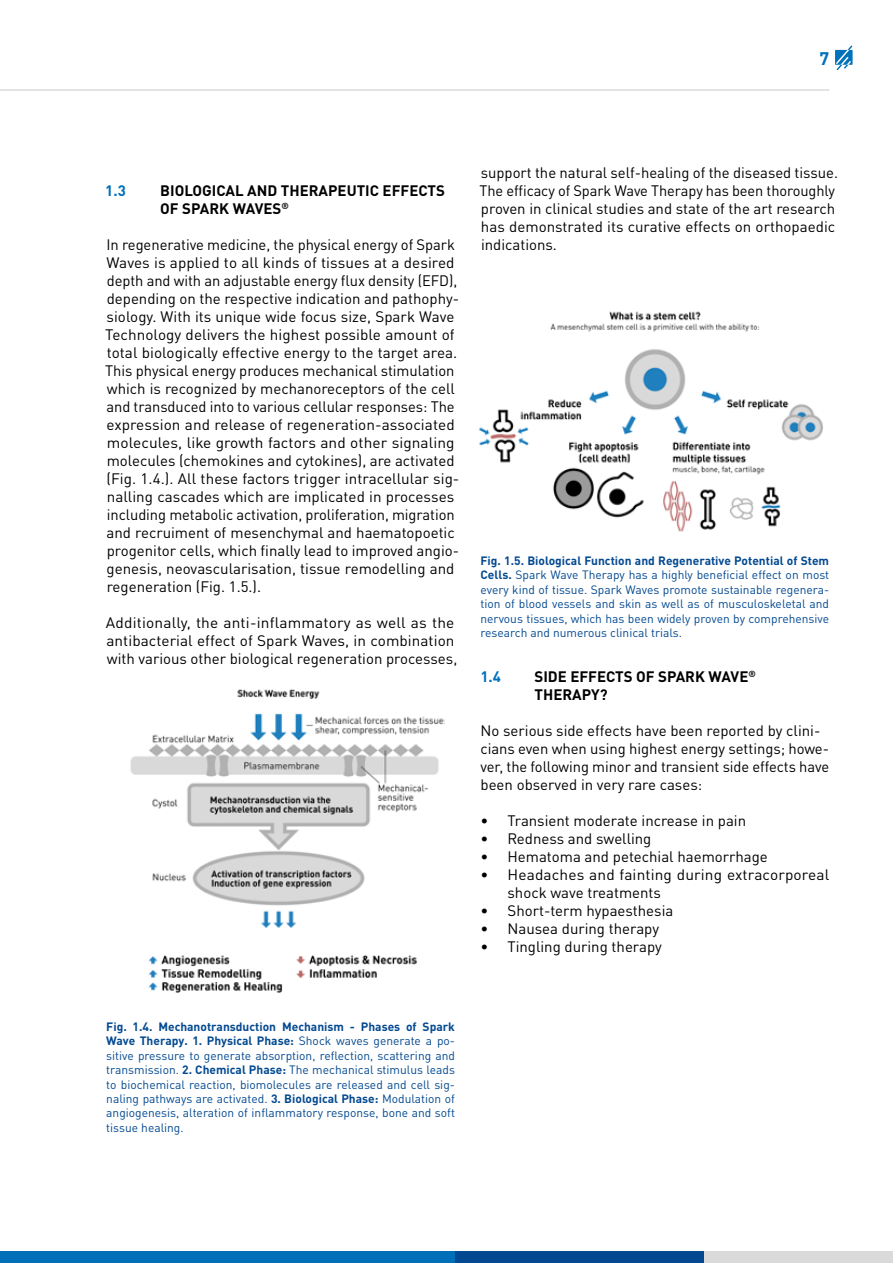
<style>
.page{position:relative;width:893px;height:1263px;background:#fff}
.page>*{position:absolute;margin:0;border:0;box-sizing:border-box;transform-origin:0 0}
.t1{font:700 18px "DIN Pro";color:#006fb9}
.t2{font:15px/18px "DIN Pro";color:#000}
.t3{font:700 15px/18px "DIN Pro";color:#000}
.t4{font:700 15px "DIN Pro";color:#006fb9}
.t5{font:12px/14.4px "DIN Pro";color:#034991;text-align:justify}
.s1{font-weight:700}
</style>
<div class="page">
<div style="left:455px;top:1251px;width:249px;height:12px;background:#034991"></div>
<div style="left:704px;top:1251px;width:189px;height:12px;background:#dadada"></div>
<div style="left:0;top:1251px;width:455px;height:12px;background:#006fb9"></div>
<svg style="left:835px;top:46px;width:18px;height:24px"></svg>
<hr style="left:0;top:89px;width:829px;height:2px;background:#dadada">
<img style="left:479px;top:311px;width:344px;height:221px">
<img style="left:130px;top:689px;width:315px;height:304px">
<p class="t1" style="left:819px;top:47px;width:11px">7</p>
<p class="t4" style="left:105px;top:180px;width:22px">1.3</p>
<p class="t3" style="left:160px;top:181px;width:286px">BIOLOGICAL AND THERAPEUTIC EFFECTS<br>OF SPARK WAVES<sup>®</sup></p>
<p class="t2" style="left:105px;top:234px;width:355px">In regenerative medicine, the physical energy of Spark Waves is applied to all kinds of tissues at a desired depth and with an adjustable energy flux density (EFD), depending on the respective indication and pathophy&shy;siology. With its unique wide focus size, Spark Wave Technology delivers the highest possible amount of total biologically effective energy to the target area.<br>This physical energy produces mechanical stimulation which is recognized by mechanoreceptors of the cell and transduced into to various cellular responses: The expression and release of regeneration-associated molecules, like growth factors and other signaling molecules (chemokines and cytokines), are activated (Fig. 1.4.). All these factors trigger intracellular sig&shy;nalling cascades which are implicated in processes including metabolic activation, proliferation, migration and recruiment of mesenchymal and haematopoetic progenitor cells, which finally lead to improved angio&shy;genesis, neovascularisation, tissue remodelling and regeneration (Fig. 1.5.).</p>
<p class="t2" style="left:106px;top:612px;width:353px">Additionally, the anti-inflammatory as well as the antibacterial effect of Spark Waves, in combination with various other biological regeneration processes,</p>
<p class="t2" style="left:479px;top:162px;width:360px">support the natural self-healing of the diseased tissue.<br>The efficacy of Spark Wave Therapy has been thoroughly proven in clinical studies and state of the art research has demonstrated its curative effects on orthopaedic indications.</p>
<p class="t5" style="left:480px;top:552px;width:350px"><span class="s1">Fig. 1.5. Biological Function and Regenerative Potential of Stem Cells.</span> Spark Wave Therapy has a highly beneficial effect on most every kind of tissue. Spark Waves promote sustainable regenera&shy;tion of blood vessels and skin as well as of musculoskeletal and nervous tissues, which has been widely proven by comprehensive research and numerous clinical trials.</p>
<p class="t4" style="left:480px;top:666px;width:22px">1.4</p>
<p class="t3" style="left:534px;top:667px;width:223px">SIDE EFFECTS OF SPARK WAVE<sup>®<br></sup>THERAPY?</p>
<p class="t2" style="left:480px;top:720px;width:350px">No serious side effects have been reported by clini&shy;cians even when using highest energy settings; howe&shy;ver, the following minor and transient side effects have been observed in very rare cases:</p>
<p class="t2" style="left:480px;top:810px;width:267px">• Transient moderate increase in pain</p>
<p class="t2" style="left:480px;top:828px;width:172px">• Redness and swelling</p>
<p class="t2" style="left:480px;top:846px;width:289px">• Hematoma and petechial haemorrhage</p>
<p class="t2" style="left:507px;top:864px;width:323px;text-indent:-27px">• Headaches and fainting during extracorporeal shock wave treatments</p>
<p class="t2" style="left:480px;top:900px;width:194px">• Short-term hypaesthesia</p>
<p class="t2" style="left:480px;top:918px;width:180px">• Nausea during therapy</p>
<p class="t2" style="left:480px;top:936px;width:183px">• Tingling during therapy</p>
<p class="t5" style="left:106px;top:1018px;width:350px"><span class="s1">Fig. 1.4. Mechanotransduction Mechanism - Phases of Spark Wave Therapy. 1. Physical Phase:</span> Shock waves generate a po&shy;sitive pressure to generate absorption, reflection, scattering and transmission. <span class="s1">2. Chemical Phase:</span> The mechanical stimulus leads to biochemical reaction, biomolecules are released and cell sig&shy;naling pathways are activated. <span class="s1">3. Biological Phase:</span> Modulation of angiogenesis, alteration of inflammatory response, bone and soft tissue healing.</p>
</div>
